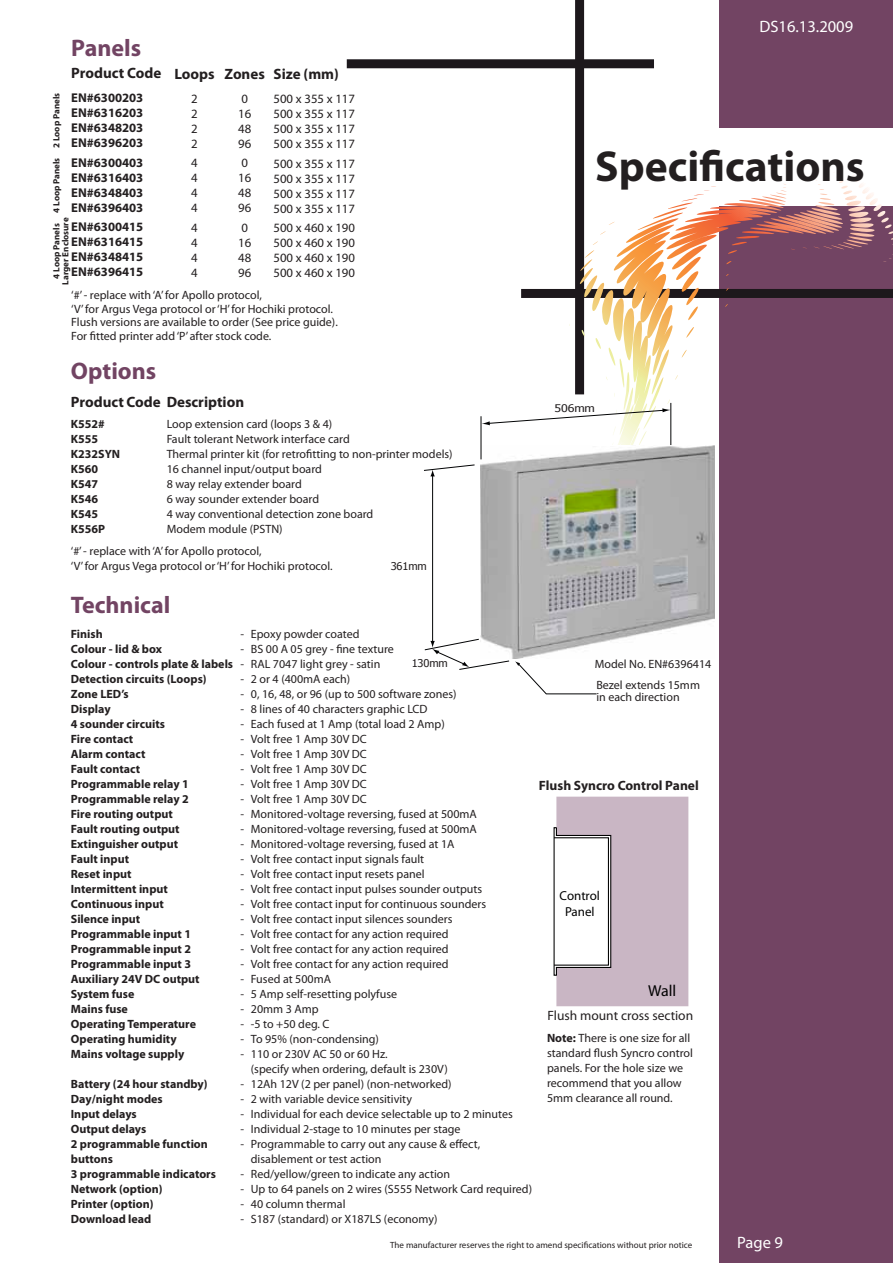
<style>
.page{position:relative;width:893px;height:1263px;background:#fff}
.page>*{position:absolute;margin:0;border:0;box-sizing:border-box;transform-origin:0 0}
.t1{font:700 43.5px "Myriad Pro";color:#231f20}
.t2{font:700 24px "Myriad Pro";color:#724463}
.t3{font:16.5px "Myriad Pro";color:#fff}
.t4{font:15.9px "Myriad Pro";color:#000}
.t5{font:700 15px "Myriad Pro";color:#231f20}
.t6{font:700 13.5px "Myriad Pro";color:#231f20}
.t7{font:13.5px "Myriad Pro";color:#231f20}
.t8{font:13.05px/15.9px "Myriad Pro";color:#000;text-align:center}
.t9{font:12.75px/15px "Myriad Pro";color:#231f20;text-align:justify}
.t10{font:700 12.75px/15px "Myriad Pro";color:#231f20;text-align:justify}
.t11{font:12px/15px "Myriad Pro";color:#231f20}
.t12{font:700 12px/15px "Myriad Pro";color:#231f20}
.t13{font:10.65px "Tahoma";letter-spacing:-.01em;color:#231f20}
.t14{font:10.5px "Tahoma";letter-spacing:-.01em;color:#231f20;scale:1.17 1}
.t15{font:9px "Myriad Pro";color:#231f20}
.t16{font:700 9px/9px "Myriad Pro";color:#231f20;text-align:center}
.s1{font-weight:700}
</style>
<div class="page">
<div style="left:719px;top:0;width:174px;height:1263px;background:#724463"></div>
<svg style="left:521px;top:289px;width:372px;height:9px;background:#3f3025"></svg>
<div style="left:347px;top:59px;width:307px;height:9px;background:#1d181c"></div>
<div style="left:575px;top:0;width:9px;height:394px;background:#1d181c"></div>
<div style="left:719px;top:129px;width:174px;height:77px;background:#fff"></div>
<img style="left:481px;top:445px;width:234px;height:198px">
<svg style="left:482px;top:402px;width:189px;height:44px"></svg>
<hr style="left:481px;top:416px;width:1px;height:43px;background:#020304">
<svg style="left:424px;top:464px;width:173px;height:230px"></svg>
<svg style="left:553px;top:797px;width:135px;height:209px"></svg>
<h2 class="t2" style="left:71px;top:32px;width:71px">Panels</h2>
<p class="t5" style="left:71px;top:63px;width:92px">Product Code</p>
<p class="t10" style="left:71px;top:90px;width:74px">EN#6300203<br>EN#6316203<br>EN#6348203<br>EN#6396203</p>
<p class="t10" style="left:71px;top:154px;width:74px">EN#6300403<br>EN#6316403<br>EN#6348403<br>EN#6396403</p>
<p class="t10" style="left:71px;top:219px;width:74px">EN#6300415<br>EN#6316415<br>EN#6348415<br>EN#6396415</p>
<p class="t5" style="left:174px;top:64px;width:42px">Loops</p>
<p class="t9" style="left:191px;top:91px;width:8px">2<br>2<br>2<br>2</p>
<p class="t9" style="left:191px;top:155px;width:8px">4<br>4<br>4<br>4</p>
<p class="t9" style="left:191px;top:220px;width:8px">4<br>4<br>4<br>4</p>
<p class="t5" style="left:224px;top:64px;width:42px">Zones</p>
<p class="t9" style="left:238px;top:91px;width:15px;text-align:left">0<br>16<br>48<br>96</p>
<p class="t9" style="left:238px;top:155px;width:15px;text-align:left">0<br>16<br>48<br>96</p>
<p class="t9" style="left:238px;top:220px;width:15px;text-align:left">0<br>16<br>48<br>96</p>
<p class="t5" style="left:274px;top:64px;width:67px">Size (mm)</p>
<p class="t9" style="left:274px;top:91px;width:83px">500 x 355 x 117<br>500 x 355 x 117<br>500 x 355 x 117<br>500 x 355 x 117</p>
<p class="t9" style="left:274px;top:156px;width:83px">500 x 355 x 117<br>500 x 355 x 117<br>500 x 355 x 117<br>500 x 355 x 117</p>
<p class="t9" style="left:274px;top:220px;width:83px">500 x 460 x 190<br>500 x 460 x 190<br>500 x 460 x 190<br>500 x 460 x 190</p>
<p class="t11" style="left:71px;top:288px;width:268px;line-height:13.5px">‘#’ - replace with ‘A’ for Apollo protocol,<br>‘V’ for Argus Vega protocol or ‘H’ for Hochiki protocol.<br>Flush versions are available to order (See price guide).<br>For fitted printer add ‘P’ after stock code.</p>
<p class="t16" style="left:52px;top:148px;width:57px;rotate:-90deg">2 Loop Panels</p>
<p class="t16" style="left:52px;top:213px;width:57px;rotate:-90deg">4 Loop Panels</p>
<p class="t16" style="left:52px;top:284px;width:69px;rotate:-90deg">4 Loop Panels<br>Larger Enclosure</p>
<h2 class="t2" style="left:71px;top:356px;width:87px">Options</h2>
<p class="t5" style="left:71px;top:392px;width:175px">Product Code Description</p>
<p class="t12" style="left:71px;top:416px;width:51px">K552#<br>K555<br>K232SYN<br>K560<br>K547<br>K546<br>K545<br>K556P</p>
<p class="t11" style="left:167px;top:416px;width:287px">Loop extension card (loops 3 &amp; 4)<br>Fault tolerant Network interface card<br>Thermal printer kit (for retrofitting to non-printer models)<br>16 channel input/output board<br>8 way relay extender board<br>6 way sounder extender board<br>4 way conventional detection zone board<br>Modem module (PSTN)</p>
<p class="t11" style="left:71px;top:544px;width:263px">‘#’ - replace with ‘A’ for Apollo protocol,<br>‘V’ for Argus Vega protocol or ‘H’ for Hochiki protocol.</p>
<p class="t13" style="left:391px;top:559px;width:38px">361mm</p>
<h3 class="t3" style="left:759px;top:16px;width:95px">DS16.13.2009</h3>
<h1 class="t1" style="left:595px;top:138px;width:271px">Specifications</h1>
<p class="t14" style="left:555px;top:401px;width:36px">506mm</p>
<h2 class="t2" style="left:71px;top:590px;width:101px">Technical</h2>
<p class="t12" style="left:71px;top:626px;width:164px">Finish<br>Colour - lid &amp; box<br>Colour - controls plate &amp; labels<br>Detection circuits (Loops)<br>Zone LED’s<br>Display<br>4 sounder circuits<br>Fire contact<br>Alarm contact<br>Fault contact<br>Programmable relay 1<br>Programmable relay 2<br>Fire routing output<br>Fault routing output<br>Extinguisher output<br>Fault input<br>Reset input<br>Intermittent input<br>Continuous input<br>Silence input<br>Programmable input 1<br>Programmable input 2<br>Programmable input 3<br>Auxiliary 24V DC output<br>System fuse<br>Mains fuse<br>Operating Temperature<br>Operating humidity<br>Mains voltage supply</p>
<p class="t12" style="left:71px;top:1076px;width:147px">Battery (24 hour standby)<br>Day/night modes<br>Input delays<br>Output delays<br>2 programmable function buttons<br>3 programmable indicators<br>Network (option)<br>Printer (option)<br>Download lead</p>
<p class="t11" style="left:251px;top:627px;width:283px">Epoxy powder coated<br>BS 00 A 05 grey - fine texture<br>RAL 7047 light grey - satin<br>2 or 4 (400mA each)<br>0, 16, 48, or 96 (up to 500 software zones)<br>8 lines of 40 characters graphic LCD<br>Each fused at 1 Amp (total load 2 Amp)<br>Volt free 1 Amp 30V DC<br>Volt free 1 Amp 30V DC<br>Volt free 1 Amp 30V DC<br>Volt free 1 Amp 30V DC<br>Volt free 1 Amp 30V DC<br>Monitored-voltage reversing, fused at 500mA Monitored-voltage reversing, fused at 500mA Monitored-voltage reversing, fused at 1A<br>Volt free contact input signals fault<br>Volt free contact input resets panel<br>Volt free contact input pulses sounder outputs<br>Volt free contact input for continuous sounders<br>Volt free contact input silences sounders<br>Volt free contact for any action required<br>Volt free contact for any action required<br>Volt free contact for any action required<br>Fused at 500mA<br>5 Amp self-resetting polyfuse<br>20mm 3 Amp<br>-5 to +50 deg. C<br>To 95% (non-condensing)<br>110 or 230V AC 50 or 60 Hz.<br>(specify when ordering, default is 230V)<br>12Ah 12V (2 per panel) (non-networked)<br>2 with variable device sensitivity<br>Individual for each device selectable up to 2 minutes Individual 2-stage to 10 minutes per stage Programmable to carry out any cause &amp; effect, disablement or test action<br>Red/yellow/green to indicate any action<br>Up to 64 panels on 2 wires (S555 Network Card required)<br>40 column thermal<br>S187 (standard) or X187LS (economy)</p>
<p class="t11" style="left:241px;top:627px;width:5px;text-align:justify">- - - - - - - - - - - - - - - - - - - - - - - - - - - - -</p>
<p class="t11" style="left:241px;top:1077px;width:5px;text-align:justify">- - - - -</p>
<p class="t11" style="left:241px;top:1167px;width:5px;text-align:justify">- - - -</p>
<p class="t13" style="left:412px;top:656px;width:38px">130mm</p>
<p class="t11" style="left:595px;top:656px;width:118px">Model No. EN#6396414</p>
<p class="t11" style="left:596px;top:679px;width:105px;line-height:12px">Bezel extends 15mm in each direction</p>
<p class="t6" style="left:539px;top:776px;width:161px">Flush Syncro Control Panel</p>
<p class="t8" style="left:560px;top:888px;width:42px">Control<br>Panel</p>
<h3 class="t4" style="left:648px;top:981px;width:30px">Wall</h3>
<p class="t11" style="left:547px;top:1030px;width:147px"><span class="s1">Note:</span> There is one size for all standard flush Syncro control panels. For the hole size we recommend that you allow<br>5mm clearance all round.</p>
<p class="t7" style="left:547px;top:1007px;width:147px">Flush mount cross section</p>
<p class="t15" style="left:390px;top:1240px;width:304px">The manufacturer reserves the right to amend specifications without prior notice</p>
<h3 class="t3" style="left:737px;top:1232px;width:47px">Page 9</h3>
</div>
